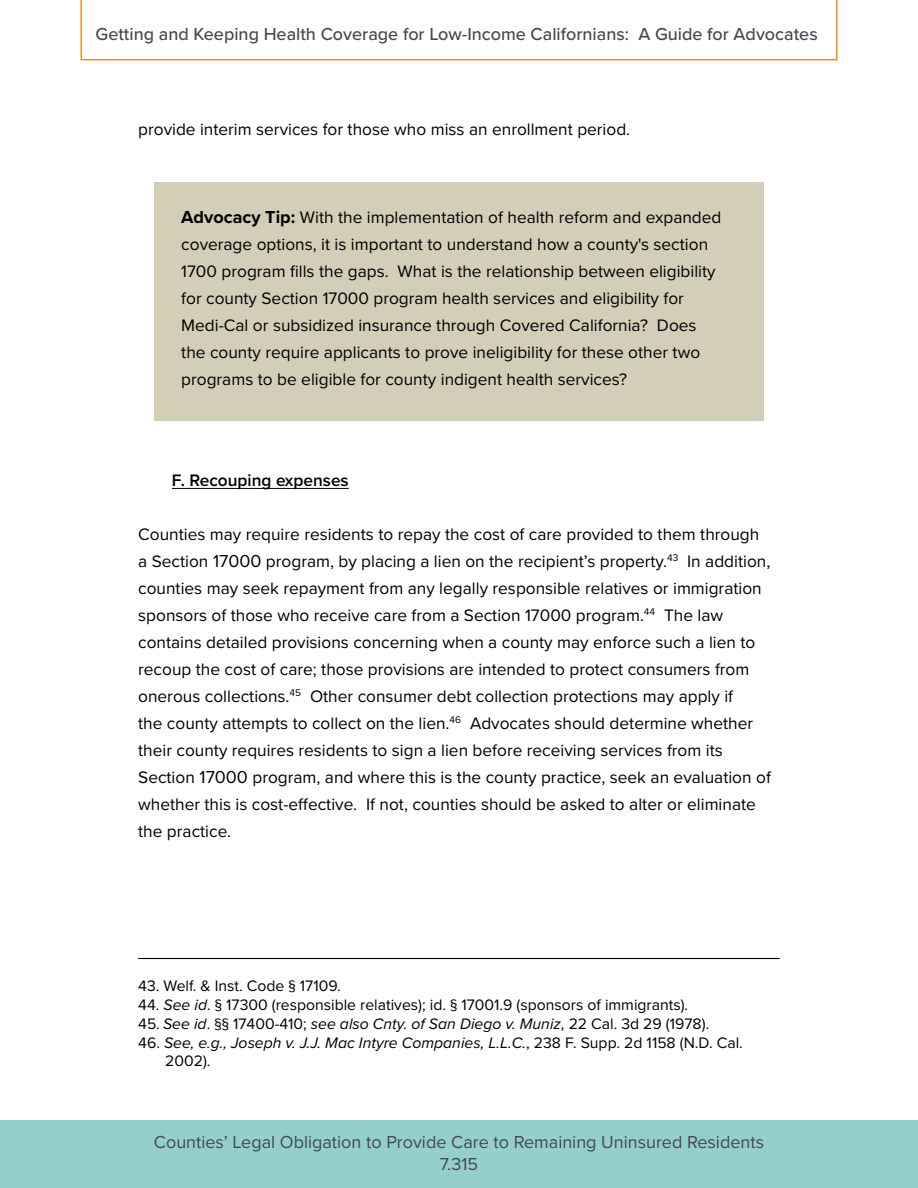
<style>
.page{position:relative;width:918px;height:1188px;background:#fff}
.page>*{position:absolute;margin:0;border:0;box-sizing:border-box;transform-origin:0 0}
.t1{font:500 18px "Proxima Nova";color:#444853}
.t2{font:18px/21.6px "Proxima Nova";color:#444853;text-align:center}
.t3{font:17.25px/27px "Proxima Nova";color:#000}
.t4{font:600 17.25px "Proxima Nova";color:#000}
.t5{font:15.75px "Proxima Nova";color:#000}
.t6{font:italic 15.75px/18.9px "Proxima Nova";color:#000}
.s1{font-weight:700;font-size:18px}
.s2{font-size:18px}
.s3{font-style:italic}
.s4{font-style:normal}
</style>
<div class="page">
<div style="left:0;top:1120px;width:918px;height:68px;background:#94cfcd"></div>
<svg style="left:80px;top:0;width:758px;height:60px"></svg>
<hr style="left:172px;top:488px;width:177px;height:1px;background:#000">
<hr style="left:138px;top:958px;width:642px;height:1px;background:#000">
<div style="left:154px;top:182px;width:610px;height:239px;background:#d3ceb8"></div>
<p class="t1" style="left:96px;top:23px;width:724px">Getting and Keeping Health Coverage for Low-Income Californians: A Guide for Advocates</p>
<p class="t3" style="left:138px;top:116px;width:494px">provide interim services for those who miss an enrollment period.</p>
<p class="t3" style="left:181px;top:204px;width:542px"><span class="s1">Advocacy Tip:</span> With the implementation of health reform and expanded coverage options, it is important to understand how a county's section 1700 program fills the gaps. What is the relationship between eligibility for county Section 17000 program health services and eligibility for Medi-Cal or subsidized insurance through Covered California? Does the county require applicants to prove ineligibility for these other two programs to be eligible for county indigent health services?</p>
<p class="t4" style="left:172px;top:470px;width:178px">F. Recouping expenses</p>
<p class="t3" style="left:138px;top:521px;width:634px">Counties may require residents to repay the cost of care provided to them through a Section <span class="s2">17000</span> program, by placing a lien on the recipient’s property.<sup>43</sup> In addition, counties may seek repayment from any legally responsible relatives or immigration sponsors of those who receive care from a Section 17000 program.<sup>44</sup> The law contains detailed provisions concerning when a county may enforce such a lien to recoup the cost of care; those provisions are intended to protect consumers from onerous collections.<sup>45</sup> Other consumer debt collection protections may apply if<br>the county attempts to collect on the lien.<sup>46</sup> Advocates should determine whether their county requires residents to sign a lien before receiving services from its Section <span class="s2">17000</span> program, and where this is the county practice, seek an evaluation of whether this is cost-effective. If not, counties should be asked to alter or eliminate the practice.</p>
<p class="t5" style="left:138px;top:976px;width:204px">43. Welf. &amp; Inst. Code § 17109.</p>
<p class="t5" style="left:138px;top:995px;width:552px">44. <span class="s3">See id</span>. § 17300 (responsible relatives); id. § 17001.9 (sponsors of immigrants).</p>
<p class="t5" style="left:138px;top:1014px;width:573px">45. <span class="s3">See id</span>. §§ 17400-410; <span class="s3">see also Cnty. of San Diego v. Muniz</span>, 22 Cal. 3d 29 (1978).</p>
<p class="t6" style="left:165px;top:1033px;width:579px;text-indent:-27px"><span class="s4">46.</span> See, e.g., Joseph v. J.J. Mac Intyre Companies, L.L.C.<span class="s4">, 238 F. Supp. 2d 1158 (N.D. Cal.<br>2002).</span></p>
<p class="t2" style="left:154px;top:1132px;width:612px">Counties’ Legal Obligation to Provide Care to Remaining Uninsured Residents<br>7.315</p>
</div>
